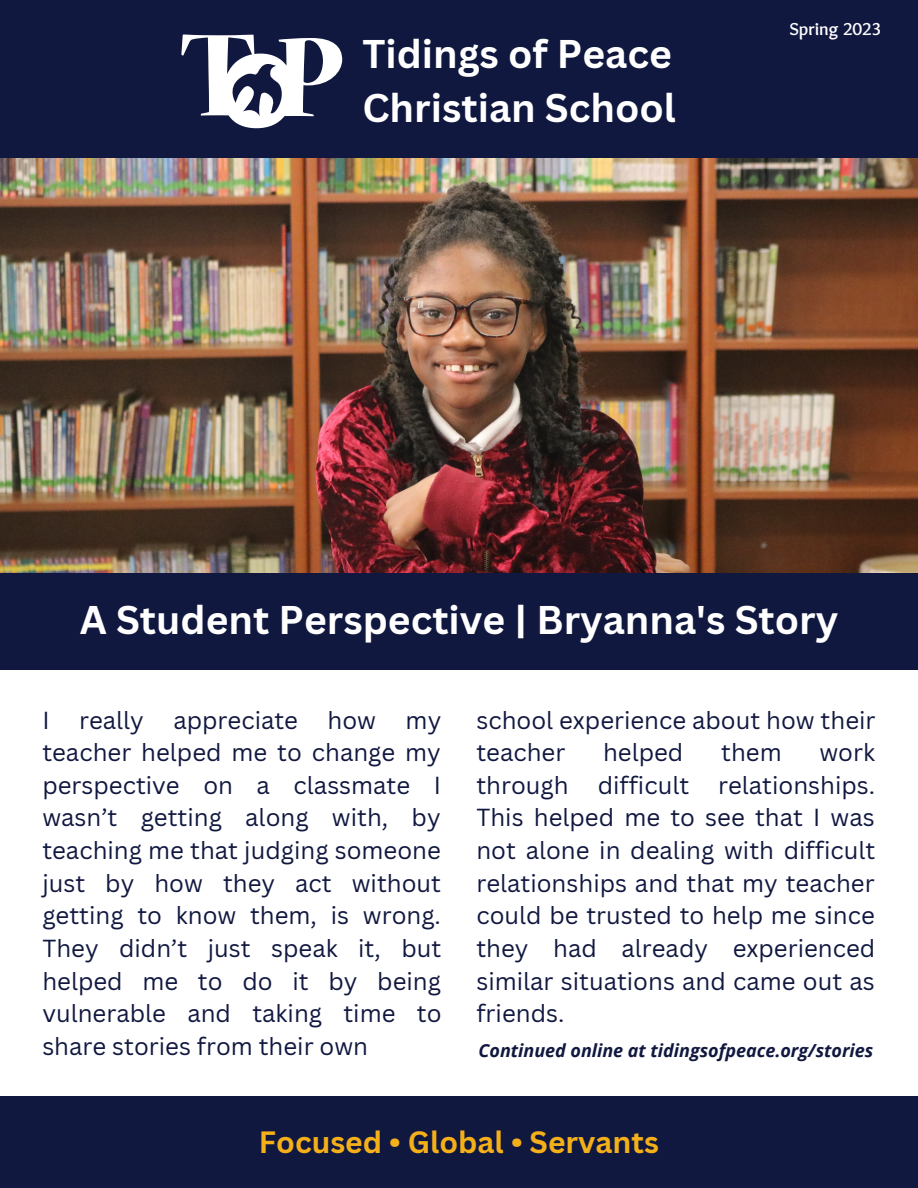
<style>
.page{position:relative;width:918px;height:1188px;background:#fff}
.page>*{position:absolute;margin:0;border:0;box-sizing:border-box;transform-origin:0 0}
.t1{font:700 39px/54px "Canva Sans";color:#fff}
.t2{font:700 30px "Canva Sans";color:#f5b019}
.t3{font:24px/32.7px "Canva Sans";color:#111840;text-align:justify}
.t4{font:italic 700 18px "Open Sans";color:#111840}
.t5{font:700 18px "Sukar";color:#fff}
</style>
<div class="page">
<div style="left:0;top:0;width:918px;height:670px;background:#111840"></div>
<svg style="left:181px;top:34px;width:161px;height:94px"></svg>
<img style="left:0;top:159px;width:918px;height:414px">
<div style="left:0;top:1096px;width:918px;height:92px;background:#111840"></div>
<h1 class="t1" style="left:362px;top:26px;width:315px">Tidings of Peace<br>Christian School</h1>
<p class="t5" style="left:789px;top:18px;width:93px">Spring 2023</p>
<h1 class="t1" style="left:80px;top:592px;width:760px">A Student Perspective | Bryanna's Story</h1>
<p class="t3" style="left:42px;top:703px;width:401px">I really appreciate how my teacher helped me to change my perspective on a classmate I wasn’t getting along with, by teaching me that judging someone just by how they act without getting to know them, is wrong.<br>They didn’t just speak it, but helped me to do it by being vulnerable and taking time to share stories from their own</p>
<p class="t3" style="left:476px;top:703px;width:401px">school experience about how their teacher</p>
<p class="t3" style="left:476px;top:736px;width:400px;text-indent:343px">work through difficult relationships.<br>This helped me to see that I was not alone in dealing with difficult relationships and that my teacher could be trusted to help me since they had already experienced similar situations and came out as friends.</p>
<p class="t3" style="left:603px;top:736px;width:82px">helped</p>
<p class="t3" style="left:721px;top:736px;width:62px">them</p>
<p class="t4" style="left:479px;top:1037px;width:396px">Continued online at tidingsofpeace.org/stories</p>
<p class="t2" style="left:259px;top:1121px;width:402px">Focused • Global • Servants</p>
</div>
